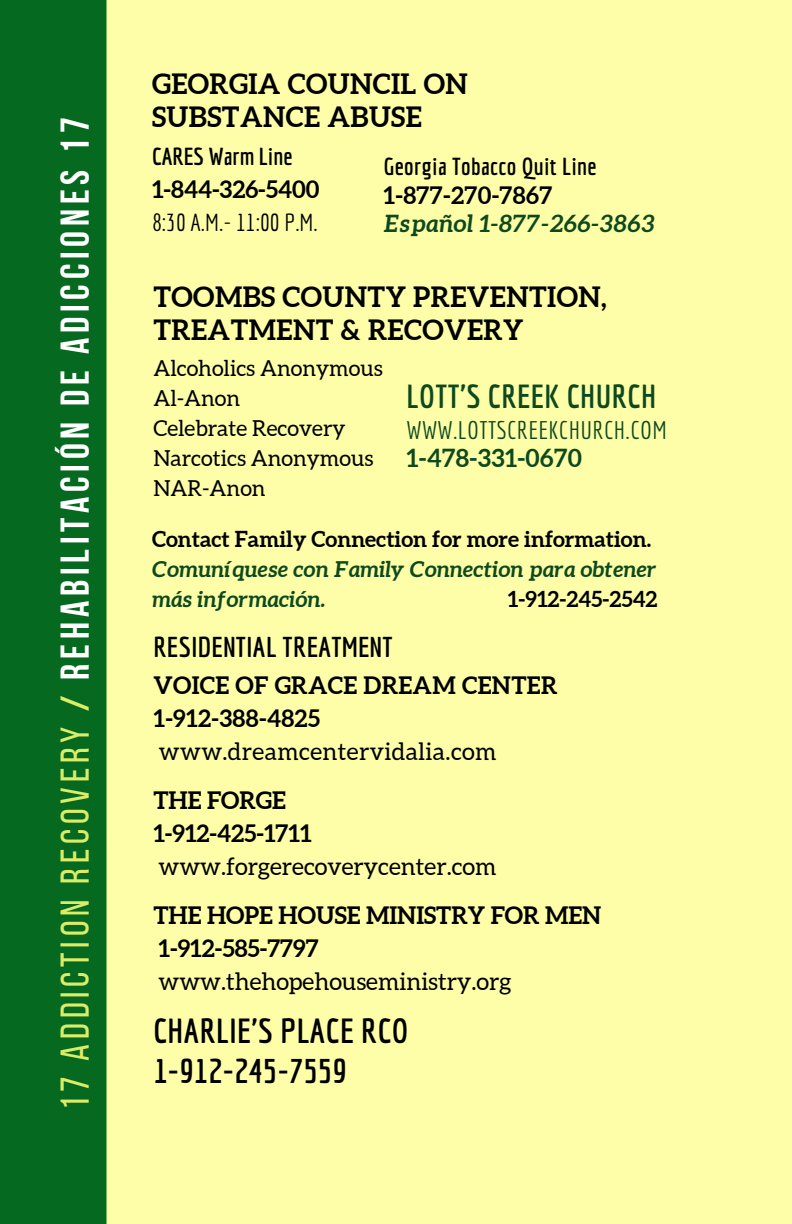
<style>
.page{position:relative;width:792px;height:1224px;background:#fdfea7}
.page>*{position:absolute;margin:0;border:0;box-sizing:border-box;transform-origin:0 0}
.t1{font:700 40px "Bebas Neue";letter-spacing:.12em;color:#fff}
.t2{font:700 34px/40.4px "Economica";letter-spacing:.015em;color:#000}
.t3{font:700 32.6px "Economica";letter-spacing:.015em;color:#0e491e}
.t4{font:700 28px/33px "Aleo";letter-spacing:.015em;color:#000}
.t5{font:700 28px "Economica";letter-spacing:.015em;color:#000}
.t6{font:24.8px "Economica";letter-spacing:.015em;color:#0e491e}
.t7{font:700 24.8px "Aleo";letter-spacing:.015em;color:#0e491e}
.t8{font:700 24px/33px "Aleo";color:#000}
.t9{font:24px "Aleo";color:#000}
.t10{font:700 24px "Economica";letter-spacing:.015em;color:#000}
.t11{font:italic 700 24px "Aleo";letter-spacing:.015em;color:#0e491e}
.t12{font:24px "Economica";color:#000}
.t13{font:22px/30px "Aleo";color:#000}
.t14{font:700 22px "Aleo";color:#000}
.t15{font:italic 700 22px/30px "Aleo";color:#0e491e}
.s1{font-weight:400;color:#dbec66}
.s2{color:#dbec66}
</style>
<div class="page">
<div style="left:0;top:0;width:107px;height:1224px;background:#056920"></div>
<h1 class="t1" style="left:59px;top:1110px;width:994px;rotate:-90deg"><span class="s1">17 Addiction recovery</span> <span class="s2">/</span> Rehabilitación de adicciones 17</h1>
<p class="t4" style="left:152px;top:67px;width:317px">GEORGIA COUNCIL ON<br>SUBSTANCE ABUSE</p>
<p class="t10" style="left:152px;top:143px;width:142px">CARES Warm Line</p>
<p class="t8" style="left:152px;top:173px;width:169px">1-844-326-5400</p>
<p class="t12" style="left:152px;top:209px;width:167px">8:30 A.M.- 11:00 P.M.</p>
<p class="t10" style="left:383px;top:152px;width:215px">Georgia Tobacco Quit Line</p>
<p class="t8" style="left:383px;top:178px;width:170px">1-877-270-7867</p>
<p class="t11" style="left:383px;top:210px;width:273px">Español 1-877-266-3863</p>
<p class="t4" style="left:153px;top:280px;width:455px">TOOMBS COUNTY PREVENTION,<br>TREATMENT &amp; RECOVERY</p>
<p class="t13" style="left:153px;top:353px;width:231px">Alcoholics Anonymous<br>Al-Anon<br>Celebrate Recovery<br>Narcotics Anonymous<br>NAR-Anon</p>
<h3 class="t3" style="left:407px;top:377px;width:251px">LOTT'S CREEK CHURCH</h3>
<p class="t6" style="left:407px;top:415px;width:262px">WWW.LOTTSCREEKCHURCH.COM</p>
<p class="t7" style="left:407px;top:444px;width:177px">1-478-331-0670</p>
<p class="t14" style="left:152px;top:526px;width:501px">Contact Family Connection for more information.</p>
<p class="t15" style="left:152px;top:554px;width:506px">Comuníquese con Family Connection para obtener más información.</p>
<p class="t14" style="left:508px;top:586px;width:151px">1-912-245-2542</p>
<p class="t5" style="left:153px;top:631px;width:241px">RESIDENTIAL TREATMENT</p>
<p class="t8" style="left:153px;top:668px;width:406px">VOICE OF GRACE DREAM CENTER<br>1-912-388-4825</p>
<p class="t9" style="left:159px;top:738px;width:339px">www.dreamcentervidalia.com</p>
<p class="t8" style="left:153px;top:783px;width:160px">THE FORGE<br>1-912-425-1711</p>
<p class="t9" style="left:159px;top:853px;width:339px">www.forgerecoverycenter.com</p>
<p class="t8" style="left:153px;top:898px;width:449px">THE HOPE HOUSE MINISTRY FOR MEN<br>1-912-585-7797</p>
<p class="t9" style="left:159px;top:968px;width:354px">www.thehopehouseministry.org</p>
<h2 class="t2" style="left:153px;top:1010px;width:257px">CHARLIE'S PLACE RCO<br>1-912-245-7559</h2>
</div>
